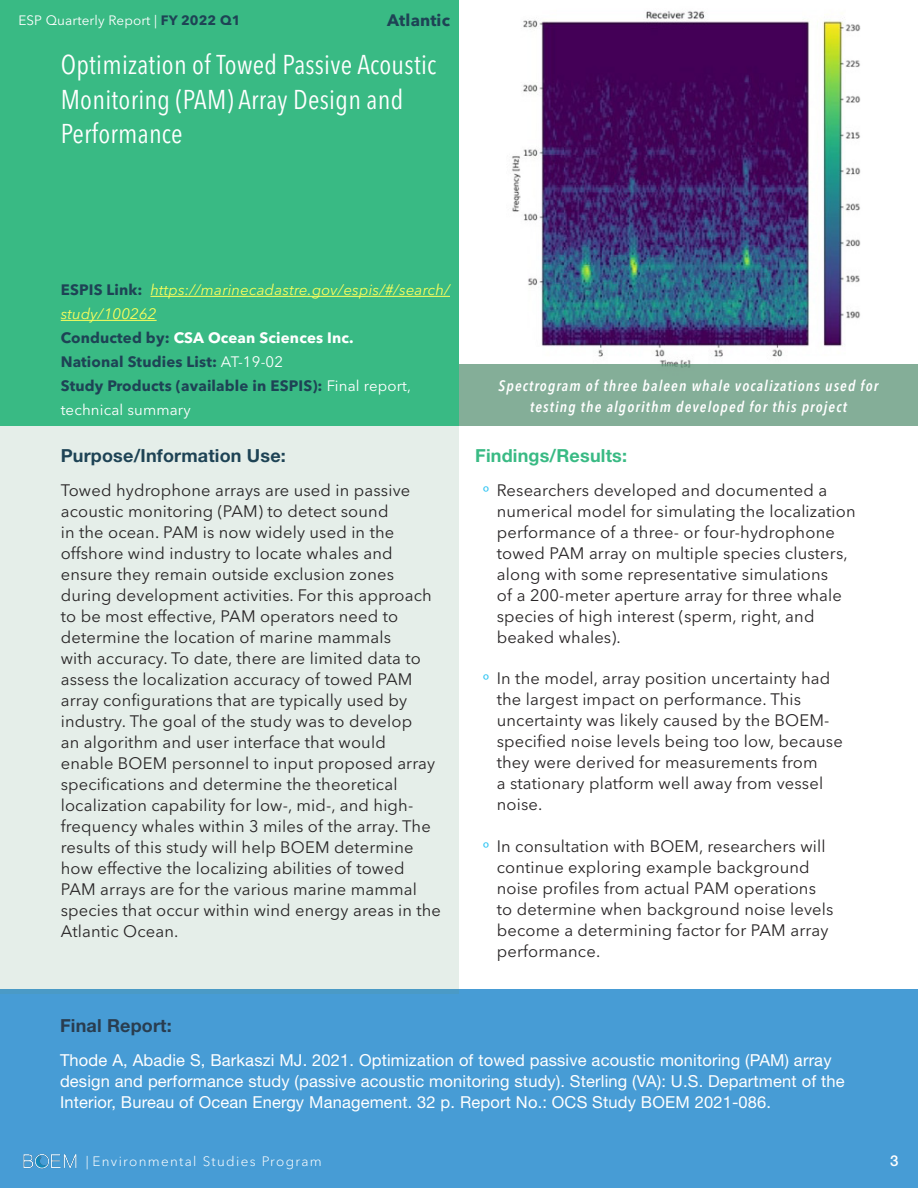
<style>
.page{position:relative;width:918px;height:1188px;background:#fff}
.page>*{position:absolute;margin:0;border:0;box-sizing:border-box;transform-origin:0 0}
.Heading_1{font:condensed 27px/34.5px "Avenir Next LT Pro";letter-spacing:.01em;color:#fff}
.Body_text{font:700 18px "Helvetica Neue LT Std";letter-spacing:.01em;color:#1e4355}
.Body_text-2{font:700 18px "Helvetica Neue LT Std";letter-spacing:.01em;color:#39ba84}
.Body_text-3{font:700 18px "Helvetica Neue LT Std";letter-spacing:.01em;color:#293d50}
.Body_text-4{font:16.5px/21px "Avenir Next LT Pro";letter-spacing:.01em;color:#282526}
.Body_text-5{font:16.5px/21px "Helvetica Neue LT Std";letter-spacing:.01em;color:#fff}
.Body_text-6{font:700 16.5px "Avenir Next LT Pro";letter-spacing:.01em;color:#1e4355}
.Caption_Par{font:italic 600 condensed 15px/21px "Avenir Next LT Pro";letter-spacing:.075em;color:#fff;text-align:center}
.Body_text-7{font:700 15px/24px "Avenir Next LT Pro";letter-spacing:.01em;color:#1e4355}
.Body_text-8{font:italic 15px/24px "Avenir Next LT Pro";letter-spacing:.01em;color:#feff5b}
.Body_text-9{font:700 15px "Avenir Next LT Pro";letter-spacing:.01em;color:#fff}
.t1{font:500 15px "Helvetica Neue LT Std";color:#fff}
.t2{font:300 13.5px "Avenir Next LT Pro";letter-spacing:.1em;color:#fff}
.t3{font:13.5px "Avenir Next LT Pro";letter-spacing:.01em;color:#fff}
.s1{font-weight:700;color:#1e4355}
.s2{font-weight:700;font-style:normal;color:#1e4355}
.s3{color:#1e4355}
.s4{font-weight:400;color:#fff}
.s5{font-family:"Myriad Pro";color:#35c6f3}
</style>
<div class="page">
<img style="left:512px;top:11px;width:349px;height:353px">
<div style="left:0;top:989px;width:918px;height:199px;background:#479cd5"></div>
<img style="left:23px;top:1154px;width:54px;height:15px">
<div style="left:1px;top:426px;width:458px;height:568px;background:#e5eee9"></div>
<div style="left:459px;top:364px;width:459px;height:62px;background:#84ae98"></div>
<div style="left:0;top:0;width:459px;height:426px;background:#39ba84"></div>
<hr style="left:150px;top:296px;width:300px;height:1px;background:#feff5b">
<hr style="left:61px;top:320px;width:96px;height:1px;background:#feff5b">
<p class="t3" style="left:18px;top:13px;width:224px">ESP Quarterly Report | <span class="s1">FY 2022 Q1</span></p>
<p class="Body_text-6" style="left:387px;top:10px;width:64px">Atlantic</p>
<p class="Heading_1" style="left:61px;top:48px;width:377px">Optimization of Towed Passive Acoustic<br>Monitoring (PAM) Array Design and<br>Performance</p>
<p class="Body_text-8" style="left:61px;top:278px;width:391px"><span class="s2">ESPIS Link:</span> https://marinecadastre.gov/espis/#/search/ study/100262</p>
<p class="Body_text-9" style="left:61px;top:329px;width:295px"><span class="s3">Conducted by:</span> CSA Ocean Sciences Inc.</p>
<p class="Body_text-7" style="left:61px;top:350px;width:224px">National Studies List: <span class="s4">AT-19-02</span></p>
<p class="Body_text-7" style="left:61px;top:374px;width:352px">Study Products (available in ESPIS): <span class="s4">Final report, technical summary</span></p>
<p class="Body_text" style="left:61px;top:445px;width:227px">Purpose/Information Use:</p>
<p class="Body_text-4" style="left:61px;top:480px;width:382px">Towed hydrophone arrays are used in passive acoustic monitoring (PAM) to detect sound<br>in the ocean. PAM is now widely used in the offshore wind industry to locate whales and ensure they remain outside exclusion zones during development activities. For this approach to be most effective, PAM operators need to determine the location of marine mammals<br>with accuracy. To date, there are limited data to assess the localization accuracy of towed PAM array configurations that are typically used by industry. The goal of the study was to develop<br>an algorithm and user interface that would enable BOEM personnel to input proposed array specifications and determine the theoretical localization capability for low-, mid-, and high&shy;frequency whales within 3 miles of the array. The results of this study will help BOEM determine how effective the localizing abilities of towed PAM arrays are for the various marine mammal species that occur within wind energy areas in the Atlantic Ocean.</p>
<p class="Caption_Par" style="left:499px;top:375px;width:381px">Spectrogram of three baleen whale vocalizations used for testing the algorithm developed for this project</p>
<p class="Body_text-2" style="left:475px;top:445px;width:153px">Findings/Results:</p>
<p class="Body_text-4" style="left:497px;top:480px;width:360px;text-indent:-14px"><span class="s5">º</span> Researchers developed and documented a numerical model for simulating the localization performance of a three- or four-hydrophone towed PAM array on multiple species clusters, along with some representative simulations<br>of a 200-meter aperture array for three whale species of high interest (sperm, right, and beaked whales).</p>
<p class="Body_text-4" style="left:497px;top:668px;width:348px;text-indent:-14px"><span class="s5">º</span> In the model, array position uncertainty had the largest impact on performance. This uncertainty was likely caused by the BOEM&shy;specified noise levels being too low, because they were derived for measurements from<br>a stationary platform well away from vessel noise.</p>
<p class="Body_text-4" style="left:497px;top:835px;width:338px;text-indent:-14px"><span class="s5">º</span> In consultation with BOEM, researchers will continue exploring example background noise profiles from actual PAM operations to determine when background noise levels become a determining factor for PAM array performance.</p>
<p class="Body_text-3" style="left:60px;top:1015px;width:113px">Final Report:</p>
<p class="Body_text-5" style="left:60px;top:1050px;width:786px">Thode A, Abadie S, Barkaszi MJ. 2021. Optimization of towed passive acoustic monitoring (PAM) array design and performance study (passive acoustic monitoring study). Sterling (VA): U.S. Department of the<br>Interior, Bureau of Ocean Energy Management. 32 p. Report No.: OCS Study BOEM 2021-086.</p>
<p class="t2" style="left:86px;top:1153px;width:237px">| Environmental Studies Program</p>
<p class="t1" style="left:890px;top:1151px;width:10px">3</p>
</div>
